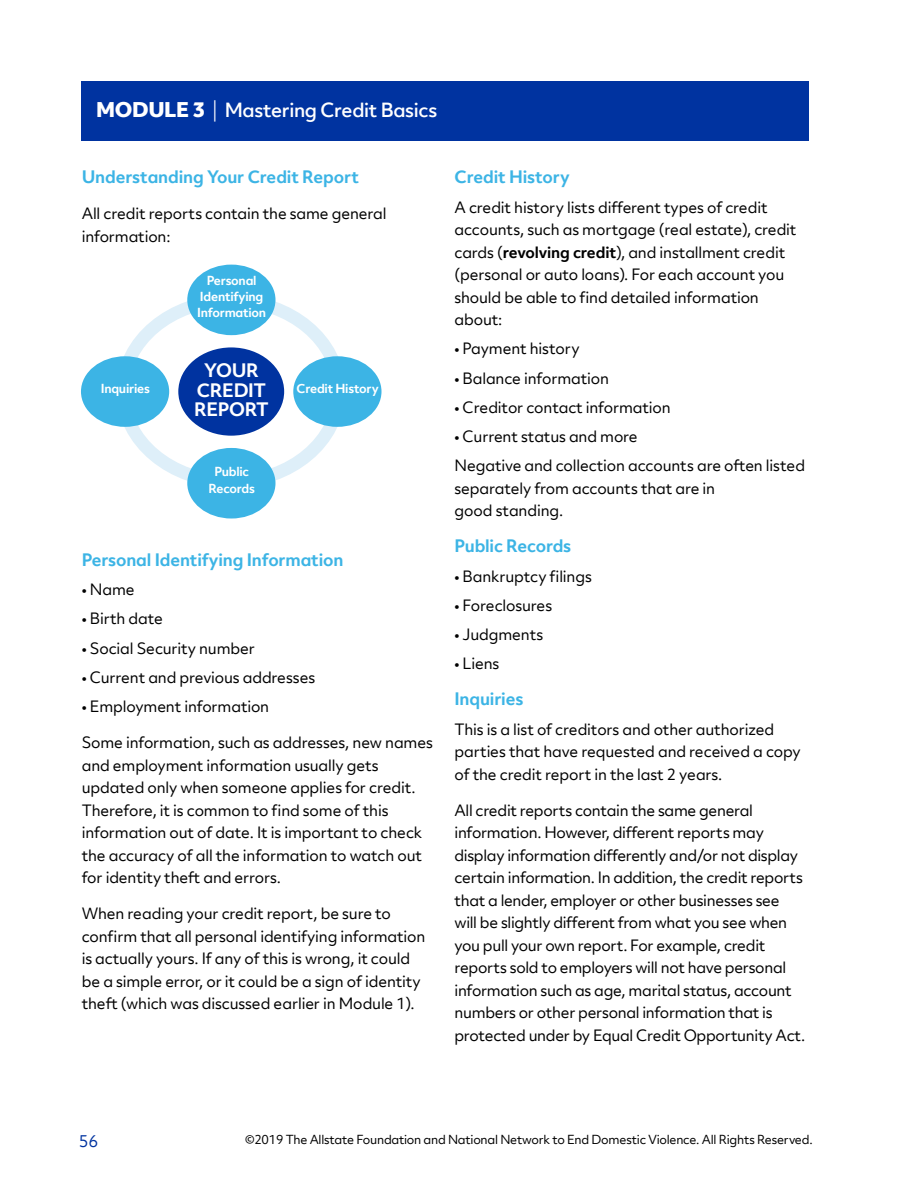
<style>
.page{position:relative;width:918px;height:1188px;background:#fff}
.page>*{position:absolute;margin:0;border:0;box-sizing:border-box;transform-origin:0 0}
.t1{font:500 18.75px "Allstate Objektiv";letter-spacing:-.02em;color:#fff}
.t2{font:700 17.85px/19.5px "Allstate Objektiv";letter-spacing:-.02em;color:#fff;text-align:center}
.t3{font:700 16.5px "Allstate Objektiv";letter-spacing:-.01em;color:#3cb4e5}
.t4{font:15.75px "Allstate Objektiv";color:#0033a0}
.t5{font:15px/22.5px "Allstate Objektiv";letter-spacing:-.01em;color:#000}
.t6{font:12px "Allstate Objektiv";letter-spacing:-.02em;color:#000}
.t7{font:700 12px/16.2px "Allstate Objektiv";letter-spacing:-.02em;color:#fff;text-align:center}
.s1{font-weight:800;font-size:19.5px}
.s2{font-weight:300;font-size:19.5px}
.s3{font-weight:700}
</style>
<div class="page">
<div style="left:82px;top:81px;width:727px;height:59px;background:#0033a0"></div>
<div style="left:187px;top:265px;width:88px;height:70px;background:#3cb4e5;border-radius:50%"></div>
<div style="left:187px;top:448px;width:88px;height:71px;background:#3cb4e5;border-radius:50%"></div>
<div style="left:293px;top:356px;width:89px;height:71px;background:#3cb4e5;border-radius:50%"></div>
<div style="left:81px;top:356px;width:88px;height:71px;background:#3cb4e5;border-radius:50%"></div>
<div style="left:178px;top:347px;width:106px;height:89px;background:#0033a0;border-radius:50%"></div>
<p class="t1" style="left:96px;top:97px;width:343px"><span class="s1">MODULE 3</span> <span class="s2">|</span> Mastering Credit Basics</p>
<p class="t3" style="left:82px;top:165px;width:279px">Understanding Your Credit Report</p>
<p class="t5" style="left:82px;top:202px;width:306px">All credit reports contain the same general information:</p>
<p class="t7" style="left:197px;top:272px;width:71px">Personal<br>Identifying<br>Information</p>
<p class="t2" style="left:194px;top:360px;width:76px">YOUR<br>CREDIT<br>REPORT</p>
<p class="t7" style="left:101px;top:380px;width:51px">Inquiries</p>
<p class="t7" style="left:297px;top:380px;width:84px">Credit History</p>
<p class="t7" style="left:208px;top:464px;width:48px">Public<br>Records</p>
<p class="t3" style="left:82px;top:548px;width:263px">Personal Identifying Information</p>
<p class="t5" style="left:82px;top:578px;width:54px">• Name</p>
<p class="t5" style="left:82px;top:607px;width:83px">• Birth date</p>
<p class="t5" style="left:82px;top:637px;width:175px">• Social Security number</p>
<p class="t5" style="left:82px;top:666px;width:235px">• Current and previous addresses</p>
<p class="t5" style="left:82px;top:695px;width:189px">• Employment information</p>
<p class="t5" style="left:82px;top:731px;width:353px">Some information, such as addresses, new names and employment information usually gets updated only when someone applies for credit.<br>Therefore, it is common to find some of this information out of date. It is important to check the accuracy of all the information to watch out for identity theft and errors.</p>
<p class="t5" style="left:82px;top:902px;width:345px">When reading your credit report, be sure to confirm that all personal identifying information is actually yours. If any of this is wrong, it could be a simple error, or it could be a sign of identity theft (which was discussed earlier in Module 1).</p>
<p class="t3" style="left:454px;top:165px;width:117px">Credit History</p>
<p class="t5" style="left:454px;top:196px;width:344px">A credit history lists different types of credit accounts, such as mortgage (real estate), credit cards (<span class="s3">revolving credit</span>), and installment credit (personal or auto loans). For each account you should be able to find detailed information about:</p>
<p class="t5" style="left:454px;top:337px;width:127px">• Payment history</p>
<p class="t5" style="left:454px;top:367px;width:156px">• Balance information</p>
<p class="t5" style="left:454px;top:396px;width:218px">• Creditor contact information</p>
<p class="t5" style="left:454px;top:422px;width:352px;line-height:29.2px">• Current status and more<br>Negative and collection accounts are often listed</p>
<p class="t5" style="left:454px;top:477px;width:262px">separately from accounts that are in good standing.</p>
<p class="t3" style="left:454px;top:534px;width:118px">Public Records</p>
<p class="t5" style="left:454px;top:565px;width:139px">• Bankruptcy filings</p>
<p class="t5" style="left:454px;top:594px;width:99px">• Foreclosures</p>
<p class="t5" style="left:454px;top:623px;width:90px">• Judgments</p>
<p class="t5" style="left:454px;top:652px;width:46px">• Liens</p>
<p class="t3" style="left:454px;top:687px;width:71px">Inquiries</p>
<p class="t5" style="left:454px;top:718px;width:348px">This is a list of creditors and other authorized parties that have requested and received a copy of the credit report in the last 2 years.</p>
<p class="t5" style="left:454px;top:799px;width:352px">All credit reports contain the same general information. However, different reports may display information differently and/or not display certain information. In addition, the credit reports that a lender, employer or other businesses see will be slightly different from what you see when you pull your own report. For example, credit reports sold to employers will not have personal information such as age, marital status, account numbers or other personal information that is protected under by Equal Credit Opportunity Act.</p>
<p class="t4" style="left:79px;top:1130px;width:21px">56</p>
<p class="t6" style="left:245px;top:1131px;width:569px">©2019 The Allstate Foundation and National Network to End Domestic Violence. All Rights Reserved.</p>
</div>
